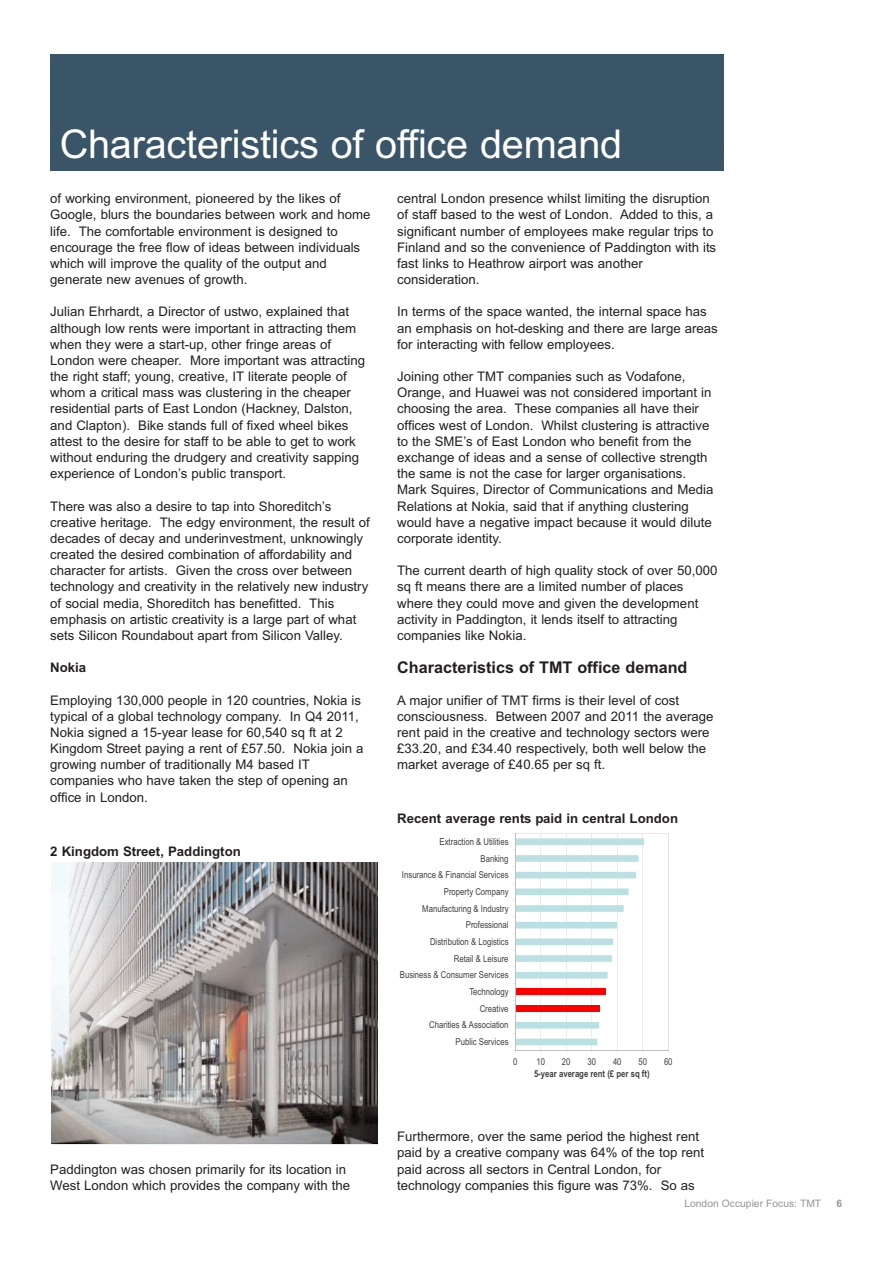
<style>
.page{position:relative;width:893px;height:1263px;background:#fff}
.page>*{position:absolute;margin:0;border:0;box-sizing:border-box;transform-origin:0 0}
.t1{font:39.75px "Arial MT+SVWDBL";letter-spacing:-.005em;color:#fff}
.t2{font:16.2px "Arial Bold MT+SQPKIM";color:#231f20}
.t3{font:13.2px/16.2px "Arial MT+SVWDBL";color:#231f20}
.t4{font:13.2px "Arial Bold MT+SQPKIM";color:#231f20}
.t5{font:10.35px "Arial MT+SVWDBL";color:#939598}
.t6{font:10.35px "Arial Bold MT+SQPKIM";color:#939598}
.t7{font:9.45px "Arial MT+SVWDBL";color:#404040;scale:.82 1}
.t8{font:9.45px "Arial Bold MT+SQPKIM";color:#404040;scale:.82 1}
</style>
<div class="page">
<div style="left:50px;top:55px;width:673px;height:116px;background:#3b5568"></div>
<img style="left:52px;top:863px;width:325px;height:281px">
<svg style="left:513px;top:833px;width:156px;height:220px"></svg>
<h1 class="t1" style="left:60px;top:130px;width:564px">Characteristics of office demand</h1>
<p class="t3" style="left:50px;top:192px;width:322px">of working environment, pioneered by the likes of Google, blurs the boundaries between work and home life. The comfortable environment is designed to encourage the free flow of ideas between individuals which will improve the quality of the output and generate new avenues of growth.</p>
<p class="t3" style="left:50px;top:305px;width:316px">Julian Ehrhardt, a Director of ustwo, explained that although low rents were important in attracting them when they were a start-up, other fringe areas of London were cheaper. More important was attracting the right staff; young, creative, IT literate people of whom a critical mass was clustering in the cheaper residential parts of East London (Hackney, Dalston, and Clapton). Bike stands full of fixed wheel bikes attest to the desire for staff to be able to get to work without enduring the drudgery and creativity sapping experience of London’s public transport.</p>
<p class="t3" style="left:50px;top:499px;width:321px">There was also a desire to tap into Shoreditch’s creative heritage. The edgy environment, the result of decades of decay and underinvestment, unknowingly created the desired combination of affordability and character for artists. Given the cross over between technology and creativity in the relatively new industry of social media, Shoreditch has benefitted. This emphasis on artistic creativity is a large part of what sets Silicon Roundabout apart from Silicon Valley.</p>
<p class="t4" style="left:50px;top:663px;width:38px">Nokia</p>
<p class="t3" style="left:50px;top:693px;width:315px">Employing 130,000 people in 120 countries, Nokia is typical of a global technology company. In Q4 2011, Nokia signed a 15-year lease for 60,540 sq ft at 2<br>Kingdom Street paying a rent of £57.50. Nokia join a growing number of traditionally M4 based IT companies who have taken the step of opening an office in London.</p>
<p class="t4" style="left:50px;top:846px;width:192px">2 Kingdom Street, Paddington</p>
<p class="t3" style="left:50px;top:1162px;width:301px">Paddington was chosen primarily for its location in<br>West London which provides the company with the</p>
<p class="t3" style="left:397px;top:192px;width:320px">central London presence whilst limiting the disruption of staff based to the west of London. Added to this, a significant number of employees make regular trips to Finland and so the convenience of Paddington with its fast links to Heathrow airport was another consideration.</p>
<p class="t3" style="left:397px;top:305px;width:322px">In terms of the space wanted, the internal space has an emphasis on hot-desking and there are large areas for interacting with fellow employees.</p>
<p class="t3" style="left:397px;top:370px;width:318px">Joining other TMT companies such as Vodafone, Orange, and Huawei was not considered important in choosing the area. These companies all have their offices west of London. Whilst clustering is attractive to the SME’s of East London who benefit from the exchange of ideas and a sense of collective strength the same is not the case for larger organisations.<br>Mark Squires, Director of Communications and Media Relations at Nokia, said that if anything clustering would have a negative impact because it would dilute corporate identity.</p>
<p class="t3" style="left:397px;top:564px;width:322px">The current dearth of high quality stock of over 50,000 sq ft means there are a limited number of places where they could move and given the development activity in Paddington, it lends itself to attracting companies like Nokia.</p>
<p class="t2" style="left:397px;top:661px;width:292px">Characteristics of TMT office demand</p>
<p class="t3" style="left:397px;top:693px;width:318px">A major unifier of TMT firms is their level of cost consciousness. Between 2007 and 2011 the average rent paid in the creative and technology sectors were £33.20, and £34.40 respectively, both well below the market average of £40.65 per sq ft.</p>
<p class="t4" style="left:397px;top:814px;width:282px">Recent average rents paid in central London</p>
<p class="t7" style="left:440px;top:838px;width:86px">Extraction &amp; Utilities</p>
<p class="t7" style="left:481px;top:855px;width:36px">Banking</p>
<p class="t7" style="left:402px;top:871px;width:131px">Insurance &amp; Financial Services</p>
<p class="t7" style="left:444px;top:888px;width:80px">Property Company</p>
<p class="t7" style="left:422px;top:905px;width:107px">Manufacturing &amp; Industry</p>
<p class="t7" style="left:466px;top:921px;width:54px">Professional</p>
<p class="t7" style="left:430px;top:938px;width:97px">Distribution &amp; Logistics</p>
<p class="t7" style="left:454px;top:955px;width:68px">Retail &amp; Leisure</p>
<p class="t7" style="left:400px;top:972px;width:134px">Business &amp; Consumer Services</p>
<p class="t7" style="left:469px;top:988px;width:49px">Technology</p>
<p class="t7" style="left:480px;top:1005px;width:37px">Creative</p>
<p class="t7" style="left:429px;top:1022px;width:98px">Charities &amp; Association</p>
<p class="t7" style="left:455px;top:1038px;width:66px">Public Services</p>
<p class="t7" style="left:513px;top:1058px;width:7px">0</p>
<p class="t7" style="left:536px;top:1058px;width:12px">10</p>
<p class="t7" style="left:562px;top:1058px;width:12px">20</p>
<p class="t7" style="left:587px;top:1058px;width:12px">30</p>
<p class="t7" style="left:613px;top:1058px;width:12px">40</p>
<p class="t7" style="left:638px;top:1058px;width:12px">50</p>
<p class="t7" style="left:664px;top:1058px;width:12px">60</p>
<p class="t8" style="left:534px;top:1070px;width:143px">5-year average rent (£ per sq ft)</p>
<p class="t3" style="left:397px;top:1130px;width:309px">Furthermore, over the same period the highest rent paid by a creative company was 64% of the top rent paid across all sectors in Central London, for technology companies this figure was 73%. So as</p>
<p class="t5" style="left:684px;top:1199px;width:138px">London Occupier Focus: TMT</p>
<p class="t6" style="left:836px;top:1199px;width:7px">6</p>
</div>
